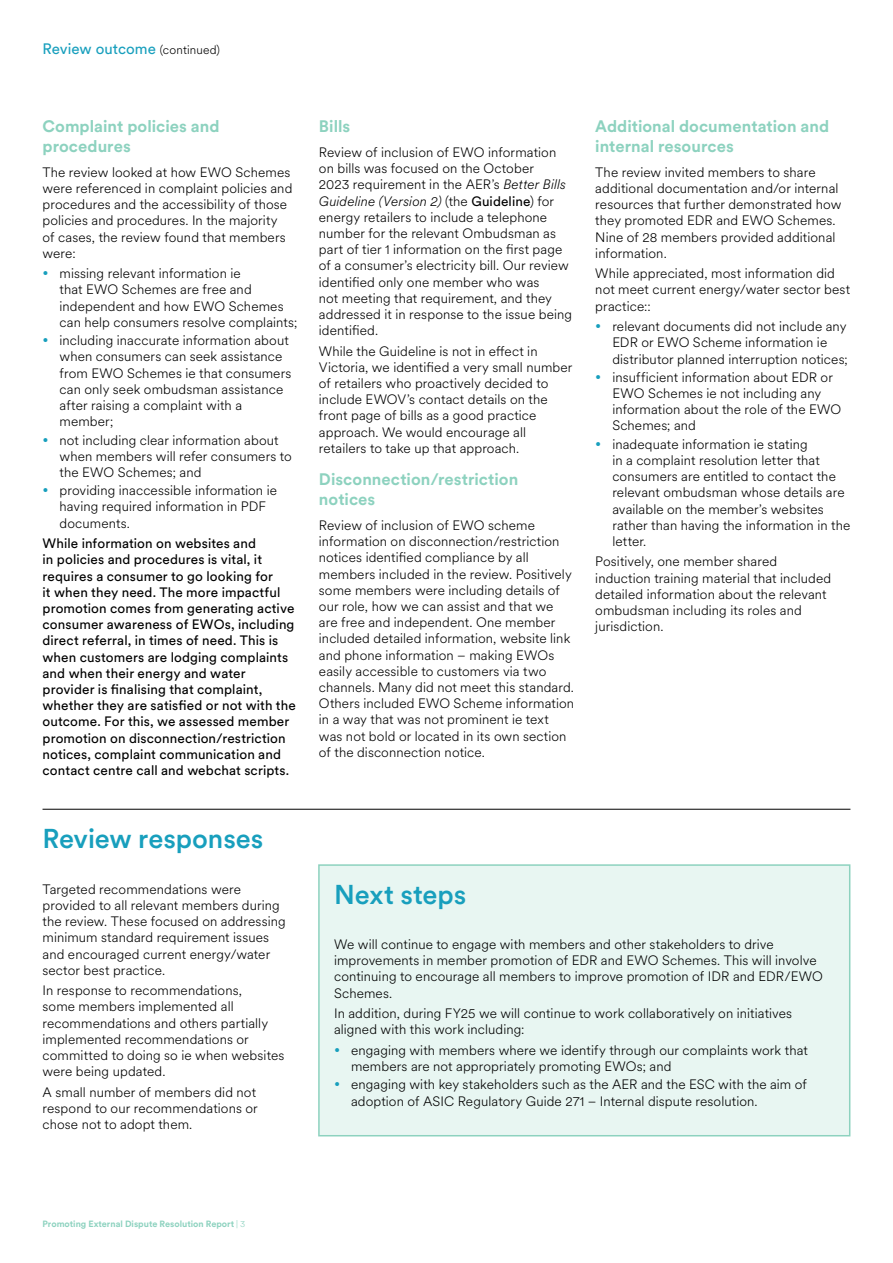
<style>
.page{position:relative;width:893px;height:1263px;background:#fff}
.page>*{position:absolute;margin:0;border:0;box-sizing:border-box;transform-origin:0 0}
.t1{font:500 27px "Circular XX";letter-spacing:-.005em;color:#189fbd}
.t2{font:700 16.5px/19.8px "Circular XX";color:#8dd2bf}
.t3{font:15px "Circular XX";letter-spacing:.005em;color:#189fbd}
.t4{font:300 13.5px/16.2px "Circular XX";letter-spacing:.01em;color:#000}
.t5{font:13.5px/16.2px "Circular XX";letter-spacing:.01em;color:#000}
.t6{font:700 9px "Circular XX";color:#8dd2bf}
.s1{font-weight:300;font-size:12px;color:#000}
.s2{color:#189fbd}
.s3{font-style:italic}
.s4{font-weight:400}
.s5{font-weight:300}
</style>
<div class="page">
<div style="left:318px;top:864px;width:532px;height:272px;background:#e8f6f2;border:2px solid #8dd2bf"></div>
<hr style="left:43px;top:809px;width:807px;height:1px;background:#000">
<p class="t3" style="left:43px;top:38px;width:179px">Review outcome <span class="s1">(continued)</span></p>
<p class="t2" style="left:43px;top:116px;width:178px">Complaint policies and procedures</p>
<p class="t4" style="left:43px;top:163px;width:251px">The review looked at how EWO Schemes were referenced in complaint policies and procedures and the accessibility of those policies and procedures. In the majority of cases, the review found that members were:</p>
<p class="t4" style="left:60px;top:265px;width:239px;text-indent:-17px"><span class="s2">•</span> missing relevant information ie<br>that EWO Schemes are free and independent and how EWO Schemes can help consumers resolve complaints;</p>
<p class="t4" style="left:60px;top:332px;width:233px;text-indent:-17px"><span class="s2">•</span> including inaccurate information about when consumers can seek assistance from EWO Schemes ie that consumers can only seek ombudsman assistance after raising a complaint with a member;</p>
<p class="t4" style="left:60px;top:431px;width:234px;text-indent:-17px"><span class="s2">•</span> not including clear information about when members will refer consumers to the EWO Schemes; and</p>
<p class="t4" style="left:60px;top:482px;width:219px;text-indent:-17px"><span class="s2">•</span> providing inaccessible information ie having required information in PDF documents.</p>
<p class="t5" style="left:43px;top:535px;width:255px">While information on websites and<br>in policies and procedures is vital, it requires a consumer to go looking for<br>it when they need. The more impactful promotion comes from generating active consumer awareness of EWOs, including direct referral, in times of need. This is when customers are lodging complaints and when their energy and water provider is finalising that complaint, whether they are satisfied or not with the outcome. For this, we assessed member promotion on disconnection/restriction notices, complaint communication and contact centre call and webchat scripts.</p>
<h1 class="t1" style="left:43px;top:820px;width:222px">Review responses</h1>
<p class="t4" style="left:43px;top:880px;width:245px">Targeted recommendations were provided to all relevant members during the review. These focused on addressing minimum standard requirement issues and encouraged current energy/water sector best practice.</p>
<p class="t4" style="left:43px;top:982px;width:243px">In response to recommendations,<br>some members implemented all recommendations and others partially implemented recommendations or committed to doing so ie when websites were being updated.</p>
<p class="t4" style="left:43px;top:1083px;width:217px">A small number of members did not respond to our recommendations or chose not to adopt them.</p>
<p class="t2" style="left:319px;top:116px;width:33px">Bills</p>
<p class="t4" style="left:319px;top:144px;width:255px">Review of inclusion of EWO information on bills was focused on the October<br>2023 requirement in the AER’s <span class="s3">Better Bills Guideline (Version 2)</span> (the <span class="s4">Guideline</span>) for energy retailers to include a telephone number for the relevant Ombudsman as part of tier 1 information on the first page of a consumer’s electricity bill. Our review identified only one member who was<br>not meeting that requirement, and they addressed it in response to the issue being identified.</p>
<p class="t4" style="left:319px;top:342px;width:255px">While the Guideline is not in effect in Victoria, we identified a very small number of retailers who proactively decided to include EWOV’s contact details on the front page of bills as a good practice approach. We would encourage all retailers to take up that approach.</p>
<p class="t2" style="left:319px;top:469px;width:201px">Disconnection/restriction notices</p>
<p class="t4" style="left:319px;top:517px;width:257px">Review of inclusion of EWO scheme information on disconnection/restriction notices identified compliance by all members included in the review. Positively some members were including details of our role, how we can assist and that we are free and independent. One member included detailed information, website link and phone information – making EWOs easily accessible to customers via two channels. Many did not meet this standard.<br>Others included EWO Scheme information in a way that was not prominent ie text was not bold or located in its own section of the disconnection notice.</p>
<p class="t2" style="left:595px;top:116px;width:235px">Additional documentation and internal resources</p>
<p class="t4" style="left:595px;top:163px;width:248px">The review invited members to share additional documentation and/or internal resources that further demonstrated how they promoted EDR and EWO Schemes.<br>Nine of 28 members provided additional information.</p>
<p class="t4" style="left:595px;top:265px;width:256px">While appreciated, most information did not meet current energy/water sector best practice::</p>
<p class="t4" style="left:612px;top:318px;width:237px;text-indent:-17px"><span class="s2">•</span> relevant documents did not include any<br>EDR or EWO Scheme information ie distributor planned interruption notices;</p>
<p class="t4" style="left:612px;top:368px;width:230px;text-indent:-17px"><span class="s2">•</span> insufficient information about EDR or<br>EWO Schemes ie not including any information about the role of the EWO<br>Schemes; and</p>
<p class="t4" style="left:612px;top:435px;width:239px;text-indent:-17px"><span class="s2">•</span> inadequate information ie stating<br>in a complaint resolution letter that consumers are entitled to contact the relevant ombudsman whose details are available on the member’s websites rather than having the information in the letter.</p>
<p class="t4" style="left:595px;top:553px;width:237px">Positively, one member shared induction training material that included detailed information about the relevant ombudsman including its roles and jurisdiction.</p>
<h1 class="t1" style="left:334px;top:876px;width:134px">Next steps</h1>
<p class="t4" style="left:334px;top:936px;width:490px">We will continue to engage with members and other stakeholders to drive improvements in member promotion of EDR and EWO Schemes. This will involve continuing to encourage all members to improve promotion of IDR and EDR/EWO Schemes.</p>
<p class="t4" style="left:334px;top:1005px;width:460px">In addition, during FY25 we will continue to work collaboratively on initiatives aligned with this work including:</p>
<p class="t4" style="left:351px;top:1041px;width:458px;text-indent:-17px"><span class="s2">•</span> engaging with members where we identify through our complaints work that members are not appropriately promoting EWOs; and</p>
<p class="t4" style="left:351px;top:1076px;width:457px;text-indent:-17px"><span class="s2">•</span> engaging with key stakeholders such as the AER and the ESC with the aim of adoption of ASIC Regulatory Guide 271 – Internal dispute resolution.</p>
<p class="t6" style="left:43px;top:1218px;width:204px">Promoting External Dispute Resolution Report <span class="s5">| 3</span></p>
</div>
